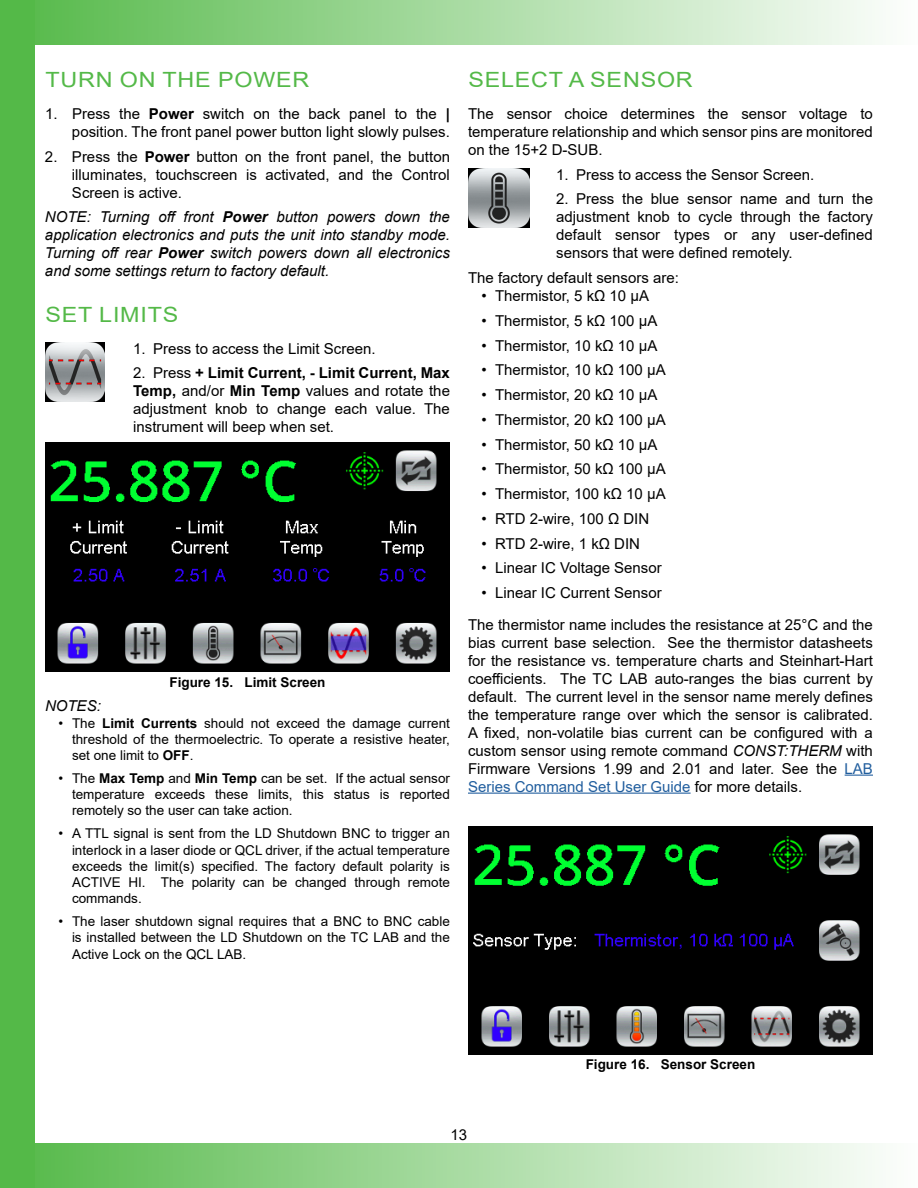
<style>
.page{position:relative;width:918px;height:1188px;background:#fff}
.page>*{position:absolute;margin:0;border:0;box-sizing:border-box;transform-origin:0 0}
.t1{font:21px "Arial";letter-spacing:.035em;color:#54b948;scale:1.11 1}
.t2{font:15px/18px "Arial";color:#000;text-align:justify}
.t3{font:italic 15px/18px "Arial";color:#000;text-align:justify}
.t4{font:13.5px/16.2px "Arial";color:#000;text-align:justify}
.t5{font:700 13.5px "Arial";color:#000}
.s1{font-weight:700}
.s2{font-style:italic}
.s3{color:#215e9e}
</style>
<div class="page">
<div style="left:1px;top:1px;width:916px;height:43px;background:linear-gradient(to right,#54b948,#fdfefd)"></div>
<div style="left:0;top:0;width:918px;height:45px;border:2px solid #54b948"></div>
<div style="left:1px;top:1144px;width:916px;height:43px;background:linear-gradient(to right,#54b948,#fdfefd)"></div>
<div style="left:0;top:1143px;width:918px;height:45px;border:2px solid #54b948"></div>
<div style="left:0;top:0;width:34px;height:1188px;background:#54b948"></div>
<hr style="left:917px;top:0;width:1px;height:1188px;background:#54b948">
<img style="left:45px;top:442px;width:405px;height:230px">
<img style="left:45px;top:343px;width:59px;height:59px">
<svg style="left:845px;top:775px;width:28px;height:1px"></svg>
<hr style="left:468px;top:793px;width:223px;height:1px;background:#215e9e">
<img style="left:468px;top:826px;width:405px;height:228px">
<img style="left:468px;top:169px;width:61px;height:59px">
<h1 class="t1" style="left:45px;top:65px;width:239px">TURN ON THE POWER</h1>
<p class="t2" style="left:45px;top:104px;width:406px;text-align:right">1. Press the <span class="s1">Power</span> switch on the back panel to the <span class="s1">| </span>position. The front panel power button light slowly pulses.</p>
<p class="t2" style="left:72px;top:147px;width:380px;text-indent:-27px">2. Press the <span class="s1">Power</span> button on the front panel, the button illuminates, touchscreen is activated, and the Control Screen is active.</p>
<p class="t3" style="left:45px;top:208px;width:407px">NOTE: Turning off front <span class="s1">Power</span> button powers down the application electronics and puts the unit into standby mode.<br>Turning off rear <span class="s1">Power</span> switch powers down all electronics and some settings return to factory default.</p>
<h1 class="t1" style="left:45px;top:300px;width:121px">SET LIMITS</h1>
<p class="t2" style="left:133px;top:339px;width:244px">1. Press to access the Limit Screen.</p>
<p class="t2" style="left:133px;top:364px;width:318px">2. Press <span class="s1">+ Limit Current, - Limit Current, Max Temp,</span> and/or <span class="s1">Min Temp</span> values and rotate the adjustment knob to change each value. The instrument will beep when set.</p>
<p class="t5" style="left:169px;top:672px;width:158px">Figure 15. Limit Screen</p>
<p class="t3" style="left:45px;top:697px;width:57px">NOTES:</p>
<p class="t4" style="left:72px;top:715px;width:380px;text-indent:-14px">• The <span class="s1">Limit Currents</span> should not exceed the damage current threshold of the thermoelectric. To operate a resistive heater, set one limit to <span class="s1">OFF</span>.</p>
<p class="t4" style="left:72px;top:770px;width:380px;text-indent:-14px">• The <span class="s1">Max Temp</span> and <span class="s1">Min Temp</span> can be set. If the actual sensor temperature exceeds these limits, this status is reported remotely so the user can take action.</p>
<p class="t4" style="left:72px;top:825px;width:379px;text-indent:-14px">• A TTL signal is sent from the LD Shutdown BNC to trigger an interlock in a laser diode or QCL driver, if the actual temperature exceeds the limit(s) specified. The factory default polarity is ACTIVE HI. The polarity can be changed through remote commands.</p>
<p class="t4" style="left:72px;top:913px;width:379px;text-indent:-14px">• The laser shutdown signal requires that a BNC to BNC cable is installed between the LD Shutdown on the TC LAB and the Active Lock on the QCL LAB.</p>
<h1 class="t1" style="left:468px;top:65px;width:204px">SELECT A SENSOR</h1>
<p class="t2" style="left:468px;top:104px;width:406px">The sensor choice determines the sensor voltage to temperature relationship and which sensor pins are monitored on the 15+2 D-SUB.</p>
<p class="t2" style="left:556px;top:165px;width:260px">1. Press to access the Sensor Screen.</p>
<p class="t2" style="left:556px;top:190px;width:318px">2. Press the blue sensor name and turn the adjustment knob to cycle through the factory default sensor types or any user-defined sensors that were defined remotely.</p>
<p class="t2" style="left:468px;top:269px;width:212px">The factory default sensors are:</p>
<p class="t2" style="left:482px;top:287px;width:169px">• Thermistor, 5 kΩ 10 µA</p>
<p class="t2" style="left:482px;top:311px;width:177px">• Thermistor, 5 kΩ 100 µA</p>
<p class="t2" style="left:482px;top:336px;width:177px">• Thermistor, 10 kΩ 10 µA</p>
<p class="t2" style="left:482px;top:361px;width:186px">• Thermistor, 10 kΩ 100 µA</p>
<p class="t2" style="left:482px;top:386px;width:177px">• Thermistor, 20 kΩ 10 µA</p>
<p class="t2" style="left:482px;top:410px;width:186px">• Thermistor, 20 kΩ 100 µA</p>
<p class="t2" style="left:482px;top:435px;width:177px">• Thermistor, 50 kΩ 10 µA</p>
<p class="t2" style="left:482px;top:460px;width:186px">• Thermistor, 50 kΩ 100 µA</p>
<p class="t2" style="left:482px;top:485px;width:186px">• Thermistor, 100 kΩ 10 µA</p>
<p class="t2" style="left:482px;top:509px;width:169px">• RTD 2-wire, 100 Ω DIN</p>
<p class="t2" style="left:482px;top:534px;width:160px">• RTD 2-wire, 1 kΩ DIN</p>
<p class="t2" style="left:482px;top:559px;width:182px">• Linear IC Voltage Sensor</p>
<p class="t2" style="left:468px;top:577px;width:406px;line-height:31.5px;text-indent:14px">• Linear IC Current Sensor<br>The thermistor name includes the resistance at 25°C and the</p>
<p class="t2" style="left:468px;top:633px;width:406px">bias current base selection. See the thermistor datasheets for the resistance vs. temperature charts and Steinhart-Hart coefficients. The TC LAB auto-ranges the bias current by default. The current level in the sensor name merely defines the temperature range over which the sensor is calibrated.<br>A fixed, non-volatile bias current can be configured with a custom sensor using remote command <span class="s2">CONST:THERM</span> with Firmware Versions 1.99 and 2.01 and later. See the <span class="s3">LAB Series Command Set User Guide</span> for more details.</p>
<p class="t5" style="left:586px;top:1055px;width:171px">Figure 16. Sensor Screen</p>
<p class="t2" style="left:451px;top:1125px;width:18px">13</p>
</div>
